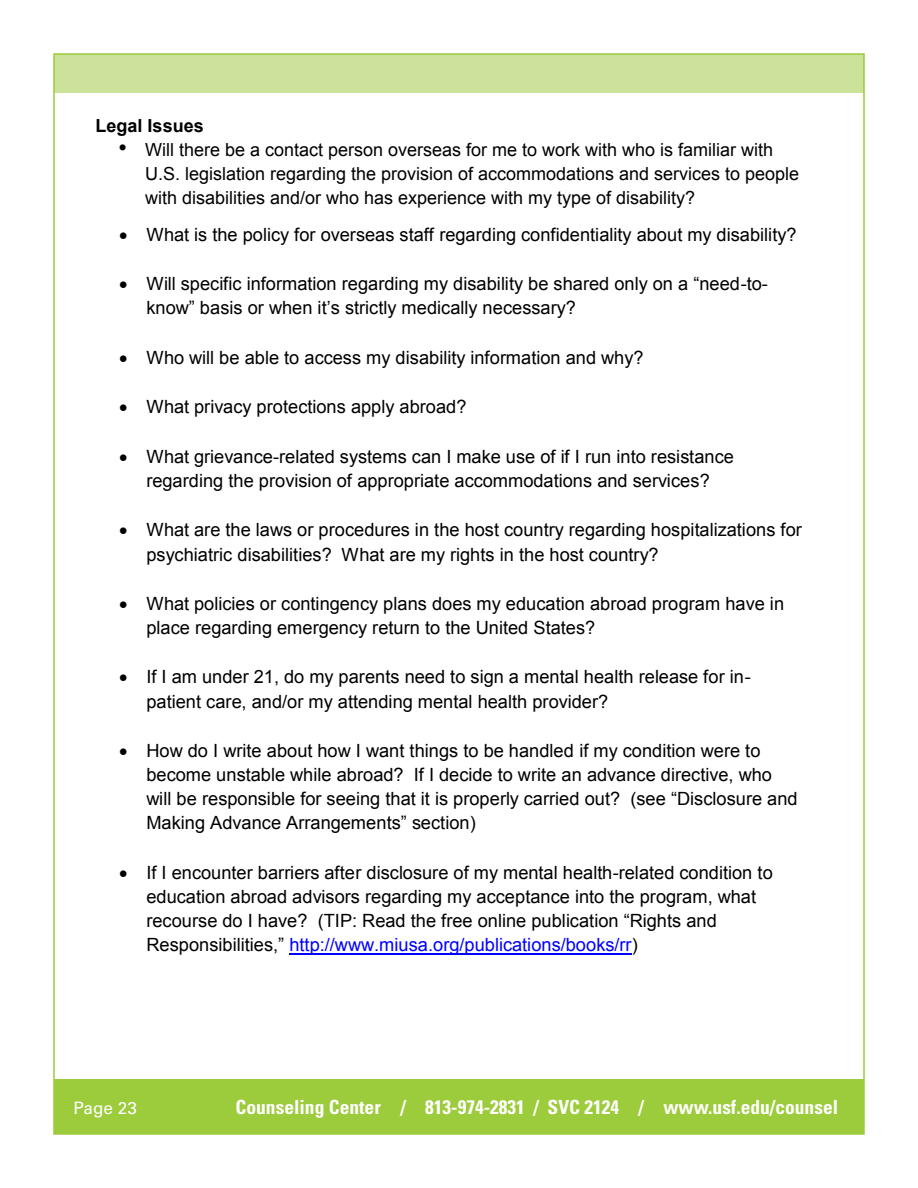
<style>
.page{position:relative;width:918px;height:1188px;background:#fff}
.page>*{position:absolute;margin:0;border:0;box-sizing:border-box;transform-origin:0 0}
.t1{font:700 condensed 19.5px "Univers LT Std";color:#fff}
.t2{font:18.3px/24.3px "Arial";color:#000}
.t3{font:18.3px/24px "Arial";color:#000}
.t4{font:18px/24px "Arial";color:#000}
.t5{font:700 18px "Arial";color:#000}
.t6{font:17.1px "Univers LT Std";color:#fff}
.s1{font-size:24px}
.s2{font-style:inherit}
.s3{color:#00f}
</style>
<div class="page">
<div style="left:54px;top:1079px;width:810px;height:55px;background:#9ccb3b"></div>
<div style="left:54px;top:54px;width:810px;height:39px;background:#cce29b"></div>
<hr style="left:289px;top:953px;width:343px;height:2px;background:#00f">
<p class="t5" style="left:96px;top:113px;width:110px">Legal Issues</p>
<p class="t4" style="left:145px;top:138px;width:656px;text-indent:-26px"><span class="s1">•</span> Will there be a contact person overseas for me to work with who is familiar with<br>U.S. legislation regarding the provision of accommodations and services to people with disabilities and/or who has experience with my type of disability?</p>
<p class="t2" style="left:119px;top:222px;width:679px">• What is the policy for overseas staff regarding confidentiality about my disability?</p>
<p class="t3" style="left:146px;top:272px;width:623px;text-indent:-27px">• Will specific information regarding my disability be shared only on a “need<span class="s2">-to&shy;</span>know” basis or when it’s strictly medically necessary?</p>
<p class="t2" style="left:119px;top:345px;width:526px">• Who will be able to access my disability information and why?</p>
<p class="t2" style="left:119px;top:395px;width:349px">• What privacy protections apply abroad?</p>
<p class="t2" style="left:119px;top:444px;width:616px;text-align:center">• What grievance-related systems can I make use of if I run into resistance regarding the provision of appropriate accommodations and services?</p>
<p class="t2" style="left:146px;top:518px;width:657px;text-indent:-27px">• What are the laws or procedures in the host country regarding hospitalizations for psychiatric disabilities? What are my rights in the host country?</p>
<p class="t2" style="left:146px;top:592px;width:639px;text-indent:-27px">• What policies or contingency plans does my education abroad program have in place regarding emergency return to the United States?</p>
<p class="t2" style="left:146px;top:665px;width:606px;text-indent:-27px">• If I am under 21, do my parents need to sign a mental health release for in&shy;patient care, and/or my attending mental health provider?</p>
<p class="t2" style="left:146px;top:739px;width:627px;text-indent:-27px">• How do I write about how I want things to be handled if my condition were to become unstable while abroad? If I decide to write an advance directive, who</p>
<p class="t3" style="left:146px;top:787px;width:653px">will be responsible for seeing that it is properly carried out? (see “Disclosure and<br>Making Advance Arrangements” section)</p>
<p class="t2" style="left:119px;top:861px;width:655px;text-align:center">• If I encounter barriers after disclosure of my mental health-related condition to education abroad advisors regarding my acceptance into the program, what</p>
<p class="t3" style="left:146px;top:909px;width:572px">recourse do I have? (TIP: Read the free online publication “Rights and<br>Responsibilities,” <span class="s3">http://www.miusa.org/publications/books/rr</span><span class="s2">)</span></p>
<p class="t6" style="left:74px;top:1098px;width:65px">Page 23</p>
<p class="t1" style="left:236px;top:1095px;width:604px">Counseling Center / 813-974-2831 / SVC 2124 / www.usf.edu/counsel</p>
</div>
